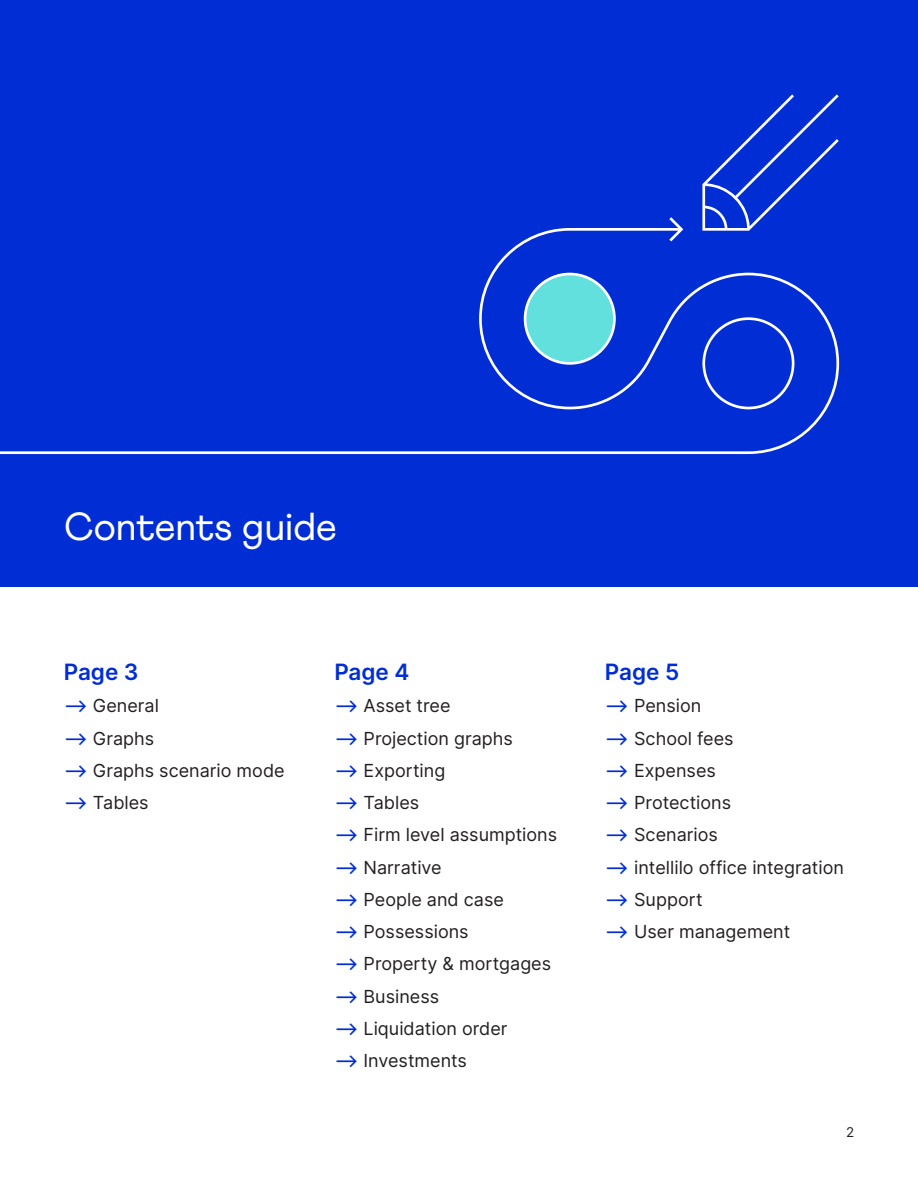
<style>
.page{position:relative;width:918px;height:1188px;background:#fff}
.page>*{position:absolute;margin:0;border:0;box-sizing:border-box;transform-origin:0 0}
.t1{font:39px "Athletics";color:#fff}
.Sub_header{font:600 22.5px "Inter";color:#002dd4}
.Sub_header-2{font:18px "Inter";color:#231f20}
.t2{font:13.5px "Inter";color:#231f20}
.s1{font-weight:500;color:#002dd4}
</style>
<div class="page">
<div style="left:0;top:0;width:918px;height:587px;background:#002dd4"></div>
<svg style="left:702px;top:94px;width:137px;height:123px"></svg>
<svg style="left:0;top:217px;width:839px;height:237px"></svg>
<p class="t1" style="left:64px;top:503px;width:275px">Contents guide</p>
<p class="Sub_header" style="left:64px;top:655px;width:76px">Page 3</p>
<p class="Sub_header-2" style="left:64px;top:693px;width:97px"><span class="s1">⟶</span> General</p>
<p class="Sub_header-2" style="left:64px;top:725px;width:92px"><span class="s1">⟶</span> Graphs</p>
<p class="Sub_header-2" style="left:64px;top:757px;width:222px"><span class="s1">⟶</span> Graphs scenario mode</p>
<p class="Sub_header-2" style="left:64px;top:789px;width:86px"><span class="s1">⟶</span> Tables</p>
<p class="Sub_header" style="left:334px;top:655px;width:77px">Page 4</p>
<p class="Sub_header-2" style="left:334px;top:693px;width:118px"><span class="s1">⟶</span> Asset tree</p>
<p class="Sub_header-2" style="left:334px;top:725px;width:180px"><span class="s1">⟶</span> Projection graphs</p>
<p class="Sub_header-2" style="left:334px;top:757px;width:113px"><span class="s1">⟶</span> Exporting</p>
<p class="Sub_header-2" style="left:334px;top:789px;width:86px"><span class="s1">⟶</span> Tables</p>
<p class="Sub_header-2" style="left:334px;top:822px;width:224px"><span class="s1">⟶</span> Firm level assumptions</p>
<p class="Sub_header-2" style="left:334px;top:854px;width:109px"><span class="s1">⟶</span> Narrative</p>
<p class="Sub_header-2" style="left:334px;top:886px;width:171px"><span class="s1">⟶</span> People and case</p>
<p class="Sub_header-2" style="left:334px;top:918px;width:136px"><span class="s1">⟶</span> Possessions</p>
<p class="Sub_header-2" style="left:334px;top:951px;width:218px"><span class="s1">⟶</span> Property &amp; mortgages</p>
<p class="Sub_header-2" style="left:334px;top:983px;width:106px"><span class="s1">⟶</span> Business</p>
<p class="Sub_header-2" style="left:334px;top:1015px;width:175px"><span class="s1">⟶</span> Liquidation order</p>
<p class="Sub_header-2" style="left:334px;top:1047px;width:134px"><span class="s1">⟶</span> Investments</p>
<p class="Sub_header" style="left:605px;top:655px;width:76px">Page 5</p>
<p class="Sub_header-2" style="left:605px;top:693px;width:98px"><span class="s1">⟶</span> Pension</p>
<p class="Sub_header-2" style="left:605px;top:725px;width:130px"><span class="s1">⟶</span> School fees</p>
<p class="Sub_header-2" style="left:605px;top:757px;width:112px"><span class="s1">⟶</span> Expenses</p>
<p class="Sub_header-2" style="left:605px;top:789px;width:128px"><span class="s1">⟶</span> Protections</p>
<p class="Sub_header-2" style="left:605px;top:822px;width:115px"><span class="s1">⟶</span> Scenarios</p>
<p class="Sub_header-2" style="left:605px;top:854px;width:241px"><span class="s1">⟶</span> intellilo office integration</p>
<p class="Sub_header-2" style="left:605px;top:886px;width:99px"><span class="s1">⟶</span> Support</p>
<p class="Sub_header-2" style="left:605px;top:918px;width:187px"><span class="s1">⟶</span> User management</p>
<p class="t2" style="left:846px;top:1123px;width:10px">2</p>
</div>
